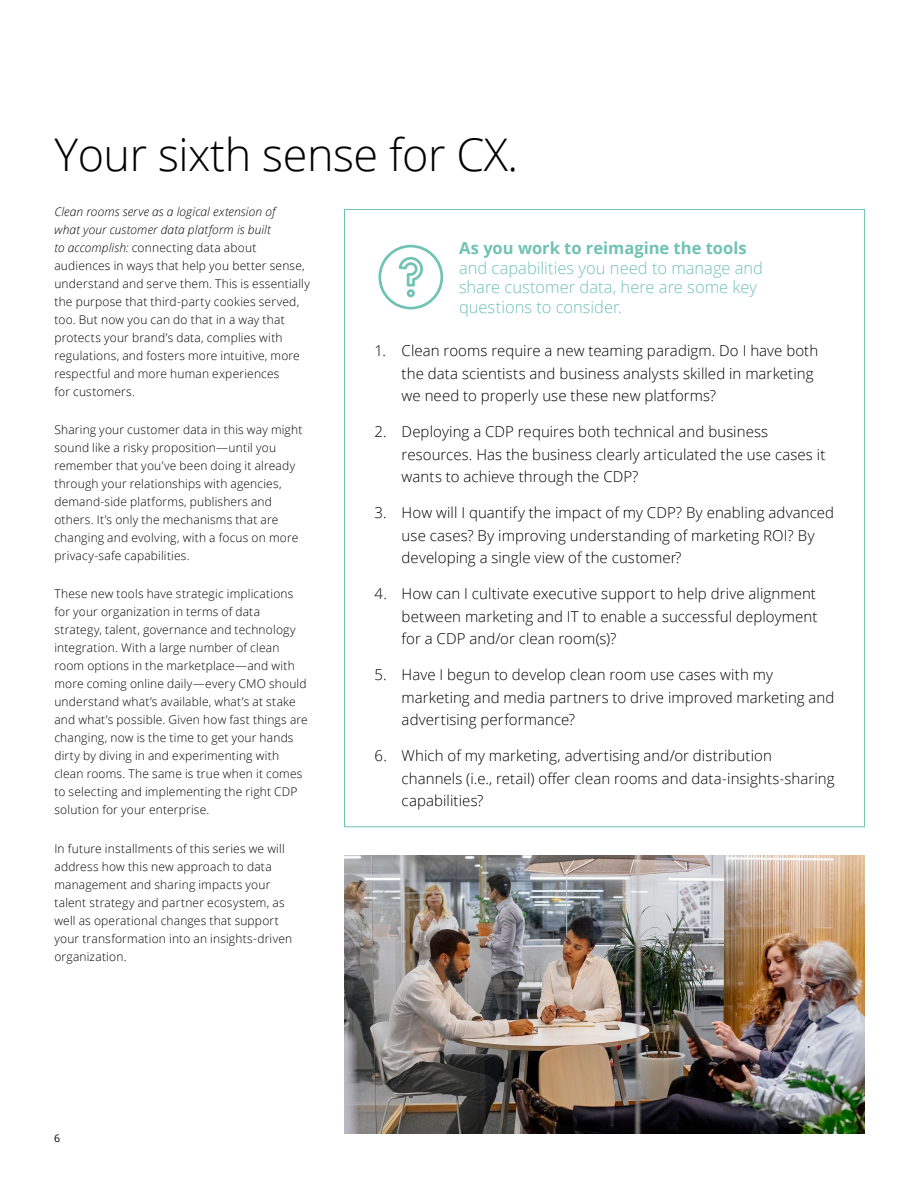
<style>
.page{position:relative;width:918px;height:1188px;background:#fff}
.page>*{position:absolute;margin:0;border:0;box-sizing:border-box;transform-origin:0 0}
.t1{font:300 45px "Open Sans";letter-spacing:-.01em;color:#000}
.t2{font:300 16.5px/19.5px "Open Sans";color:#6fc2b4}
.t3{font:700 16.5px "Open Sans";color:#6fc2b4}
.t4{font:300 15px/22.5px "Open Sans";letter-spacing:.005em;color:#000}
.t5{font:300 12px/18px "Open Sans";letter-spacing:.015em;color:#000}
.t6{font:10.5px "Open Sans";color:#000}
.s1{font-style:italic}
</style>
<div class="page">
<img style="left:345px;top:855px;width:519px;height:279px">
<svg style="left:378px;top:245px;width:65px;height:64px"></svg>
<h1 class="t1" style="left:54px;top:123px;width:465px">Your sixth sense for CX.</h1>
<p class="t5" style="left:54px;top:202px;width:257px"><span class="s1">Clean rooms serve as a logical extension of<br>what your customer data platform is built<br>to accomplish:</span> connecting data about audiences in ways that help you better sense, understand and serve them. This is essentially the purpose that third-party cookies served, too. But now you can do that in a way that protects your brand’s data, complies with regulations, and fosters more intuitive, more respectful and more human experiences<br>for customers.</p>
<p class="t5" style="left:54px;top:421px;width:250px">Sharing your customer data in this way might sound like a risky proposition—until you remember that you’ve been doing it already through your relationships with agencies, demand-side platforms, publishers and others. It’s only the mechanisms that are changing and evolving, with a focus on more privacy-safe capabilities.</p>
<p class="t5" style="left:54px;top:585px;width:255px">These new tools have strategic implications for your organization in terms of data strategy, talent, governance and technology integration. With a large number of clean room options in the marketplace—and with more coming online daily—every CMO should understand what’s available, what’s at stake and what’s possible. Given how fast things are changing, now is the time to get your hands dirty by diving in and experimenting with clean rooms. The same is true when it comes to selecting and implementing the right CDP solution for your enterprise.</p>
<p class="t5" style="left:54px;top:839px;width:239px">In future installments of this series we will address how this new approach to data management and sharing impacts your talent strategy and partner ecosystem, as well as operational changes that support your transformation into an insights-driven organization.</p>
<h2 class="t3" style="left:459px;top:237px;width:289px">As you work to reimagine the tools</h2>
<h2 class="t2" style="left:459px;top:258px;width:306px">and capabilities you need to manage and share customer data, here are some key questions to consider.</h2>
<p class="t4" style="left:402px;top:339px;width:418px;text-indent:-27px">1. Clean rooms require a new teaming paradigm. Do I have both the data scientists and business analysts skilled in marketing we need to properly use these new platforms?</p>
<p class="t4" style="left:402px;top:420px;width:425px;text-indent:-27px">2. Deploying a CDP requires both technical and business resources. Has the business clearly articulated the use cases it wants to achieve through the CDP?</p>
<p class="t4" style="left:402px;top:501px;width:434px;text-indent:-27px">3. How will I quantify the impact of my CDP? By enabling advanced use cases? By improving understanding of marketing ROI? By developing a single view of the customer?</p>
<p class="t4" style="left:402px;top:582px;width:417px;text-align:justify;text-indent:-27px">4. How can I cultivate executive support to help drive alignment between marketing and IT to enable a successful deployment for a CDP and/or clean room(s)?</p>
<p class="t4" style="left:402px;top:663px;width:434px;text-indent:-27px">5. Have I begun to develop clean room use cases with my marketing and media partners to drive improved marketing and advertising performance?</p>
<p class="t4" style="left:402px;top:744px;width:435px;text-indent:-27px">6. Which of my marketing, advertising and/or distribution channels (i.e., retail) offer clean rooms and data-insights-sharing capabilities?</p>
<p class="t6" style="left:54px;top:1131px;width:8px">6</p>
</div>
